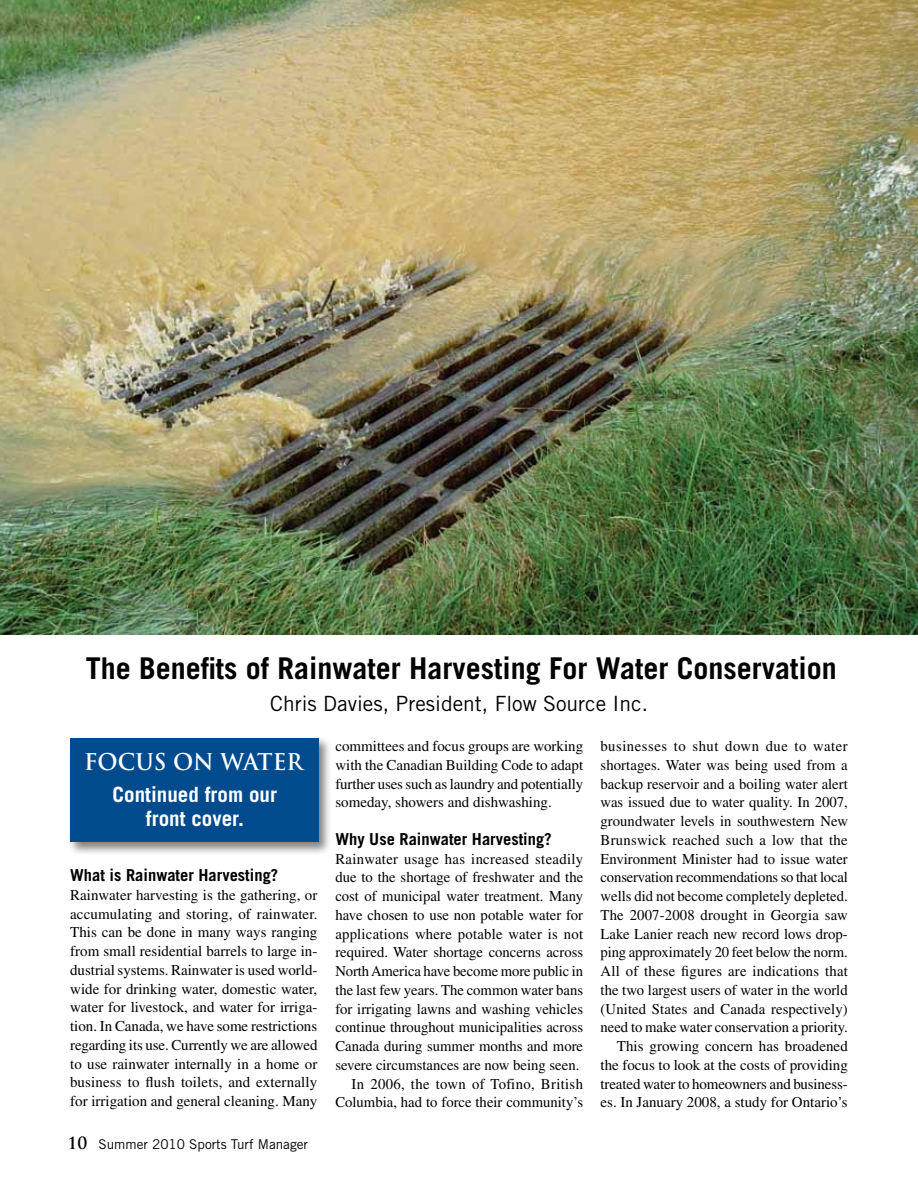
<style>
.page{position:relative;width:918px;height:1188px;background:#fff}
.page>*{position:absolute;margin:0;border:0;box-sizing:border-box;transform-origin:0 0}
.t1{font:700 30px "Trade Gothic";color:#000}
.t2{font:700 22.5px "Trajan Pro";color:#fff}
.t3{font:21px "Trade Gothic";color:#000}
.t4{font:700 21px/24px "Trade Gothic";color:#fff;text-align:center}
.t5{font:700 16.5px "Trade Gothic";color:#000}
.t6{font:15px/18.8px "Times";color:#000;text-align:justify}
.t7{font:13.5px "Trade Gothic";color:#000}
.s1{font-family:"Trajan Pro";font-weight:700;font-size:16.5px}
</style>
<div class="page">
<div style="left:67px;top:736px;width:266px;height:120px;background:#000;opacity:.5"></div>
<div style="left:70px;top:738px;width:249px;height:104px;background:#004b8d"></div>
<img style="left:0;top:0;width:918px;height:634px">
<h1 class="t1" style="left:86px;top:649px;width:753px">The Benefits of Rainwater Harvesting For Water Conservation</h1>
<h3 class="t3" style="left:270px;top:690px;width:379px">Chris Davies, President, Flow Source Inc.</h3>
<h2 class="t2" style="left:84px;top:748px;width:220px">FOCUS ON WATER</h2>
<h3 class="t4" style="left:113px;top:782px;width:166px">Continued from our front cover.</h3>
<p class="t5" style="left:70px;top:865px;width:210px">What is Rainwater Harvesting?</p>
<p class="t6" style="left:70px;top:886px;width:249px">Rainwater harvesting is the gathering, or accumulating and storing, of rainwater.<br>This can be done in many ways ranging from small residential barrels to large in&shy;dustrial systems. Rainwater is used world&shy;wide for drinking water, domestic water, water for livestock, and water for irriga&shy;tion. In Canada, we have some restrictions regarding its use. Currently we are allowed to use rainwater internally in a home or business to flush toilets, and externally for irrigation and general cleaning. Many</p>
<p class="t7" style="left:68px;top:1136px;width:242px"><span class="s1">10</span> Summer 2010 Sports Turf Manager</p>
<p class="t6" style="left:335px;top:737px;width:249px">committees and focus groups are working with the Canadian Building Code to adapt further uses such as laundry and potentially someday, showers and dishwashing.</p>
<p class="t5" style="left:335px;top:829px;width:218px">Why Use Rainwater Harvesting?</p>
<p class="t6" style="left:335px;top:849px;width:249px;text-align:right">Rainwater usage has increased steadily due to the shortage of freshwater and the cost of municipal water treatment. Many have chosen to use non potable water for applications where potable water is not required. Water shortage concerns across North America have become more public in the last few years. The common water bans for irrigating lawns and washing vehicles continue throughout municipalities across Canada during summer months and more severe circumstances are now being seen.<br>In 2006, the town of Tofino, British Columbia, had to force their community’s</p>
<p class="t6" style="left:601px;top:737px;width:249px;text-align:right">businesses to shut down due to water shortages. Water was being used from a backup reservoir and a boiling water alert was issued due to water quality. In 2007, groundwater levels in southwestern New Brunswick reached such a low that the Environment Minister had to issue water conservation recommendations so that local wells did not become completely depleted.<br>The 2007-2008 drought in Georgia saw Lake Lanier reach new record lows drop&shy;ping approximately 20 feet below the norm.<br>All of these figures are indications that the two largest users of water in the world (United States and Canada respectively) need to make water conservation a priority.<br>This growing concern has broadened the focus to look at the costs of providing treated water to homeowners and business&shy;es. In January 2008, a study for Ontario’s</p>
</div>
